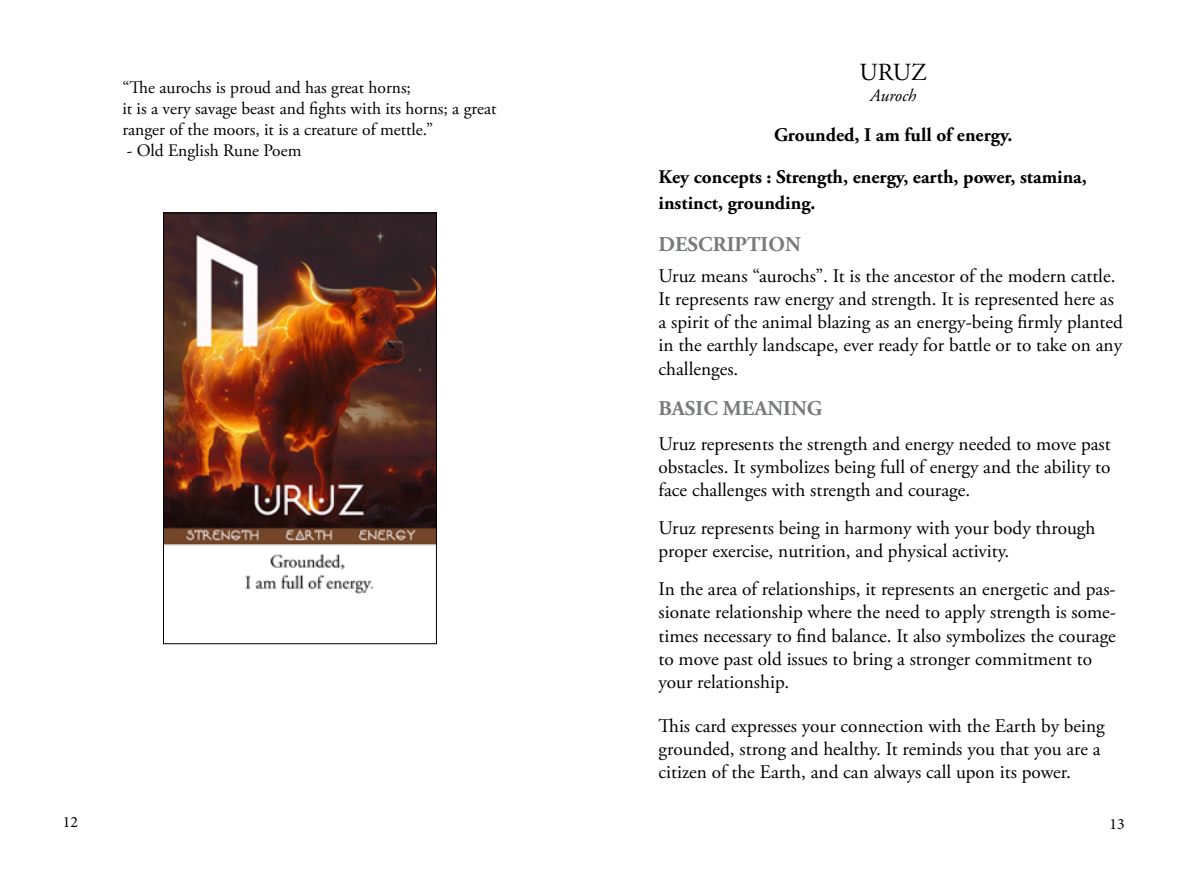
<style>
.page{position:relative;width:1191px;height:869px;background:#fff}
.page>*{position:absolute;margin:0;border:0;box-sizing:border-box;transform-origin:0 0}
.t1{font:24.5px "Adobe Garamond Pro";color:#000}
.t2{font:700 21px "Adobe Garamond Pro";color:#797a7d}
.t3{font:19.25px/23.1px "Adobe Garamond Pro";color:#000}
.t4{font:700 19.25px/42px "Adobe Garamond Pro";color:#000}
.t5{font:17.5px/21px "Adobe Garamond Pro";color:#000}
.t6{font:italic 17.5px "Adobe Garamond Pro";color:#000}
.t7{font:15.75px "Minion Pro";color:#000}
</style>
<div class="page">
<img style="left:165px;top:214px;width:270px;height:381px">
<div style="left:163px;top:212px;width:274px;height:431px;border:1px solid #000"></div>
<p class="t5" style="left:122px;top:78px;width:376px">“The aurochs is proud and has great horns;<br>it is a very savage beast and fights with its horns; a great ranger of the moors, it is a creature of mettle.”</p>
<p class="t5" style="left:127px;top:141px;width:176px">- Old English Rune Poem</p>
<p class="t1" style="left:859px;top:58px;width:69px">URUZ</p>
<p class="t6" style="left:870px;top:85px;width:47px">Auroch</p>
<p class="t4" style="left:658px;top:114px;width:430px;text-indent:115px">Grounded, I am full of energy.<br>Key concepts : Strength, energy, earth, power, stamina,</p>
<p class="t4" style="left:658px;top:182px;width:159px">instinct, grounding.</p>
<p class="t2" style="left:658px;top:231px;width:144px">DESCRIPTION</p>
<p class="t3" style="left:658px;top:265px;width:466px">Uruz means “aurochs”. It is the ancestor of the modern cattle.<br>It represents raw energy and strength. It is represented here as a spirit of the animal blazing as an energy-being firmly planted in the earthly landscape, ever ready for battle or to take on any challenges.</p>
<p class="t2" style="left:658px;top:395px;width:165px">BASIC MEANING</p>
<p class="t3" style="left:658px;top:433px;width:453px;text-align:justify">Uruz represents the strength and energy needed to move past obstacles. It symbolizes being full of energy and the ability to face challenges with strength and courage.</p>
<p class="t3" style="left:658px;top:517px;width:438px">Uruz represents being in harmony with your body through proper exercise, nutrition, and physical activity.</p>
<p class="t3" style="left:658px;top:578px;width:459px">In the area of relationships, it represents an energetic and pas&shy;sionate relationship where the need to apply strength is some&shy;times necessary to find balance. It also symbolizes the courage to move past old issues to bring a stronger commitment to your relationship.</p>
<p class="t3" style="left:658px;top:714px;width:448px">This card expresses your connection with the Earth by being grounded, strong and healthy. It reminds you that you are a citizen of the Earth, and can always call upon its power.</p>
<p class="t7" style="left:63px;top:810px;width:17px">12</p>
<p class="t7" style="left:1109px;top:812px;width:17px">13</p>
</div>
